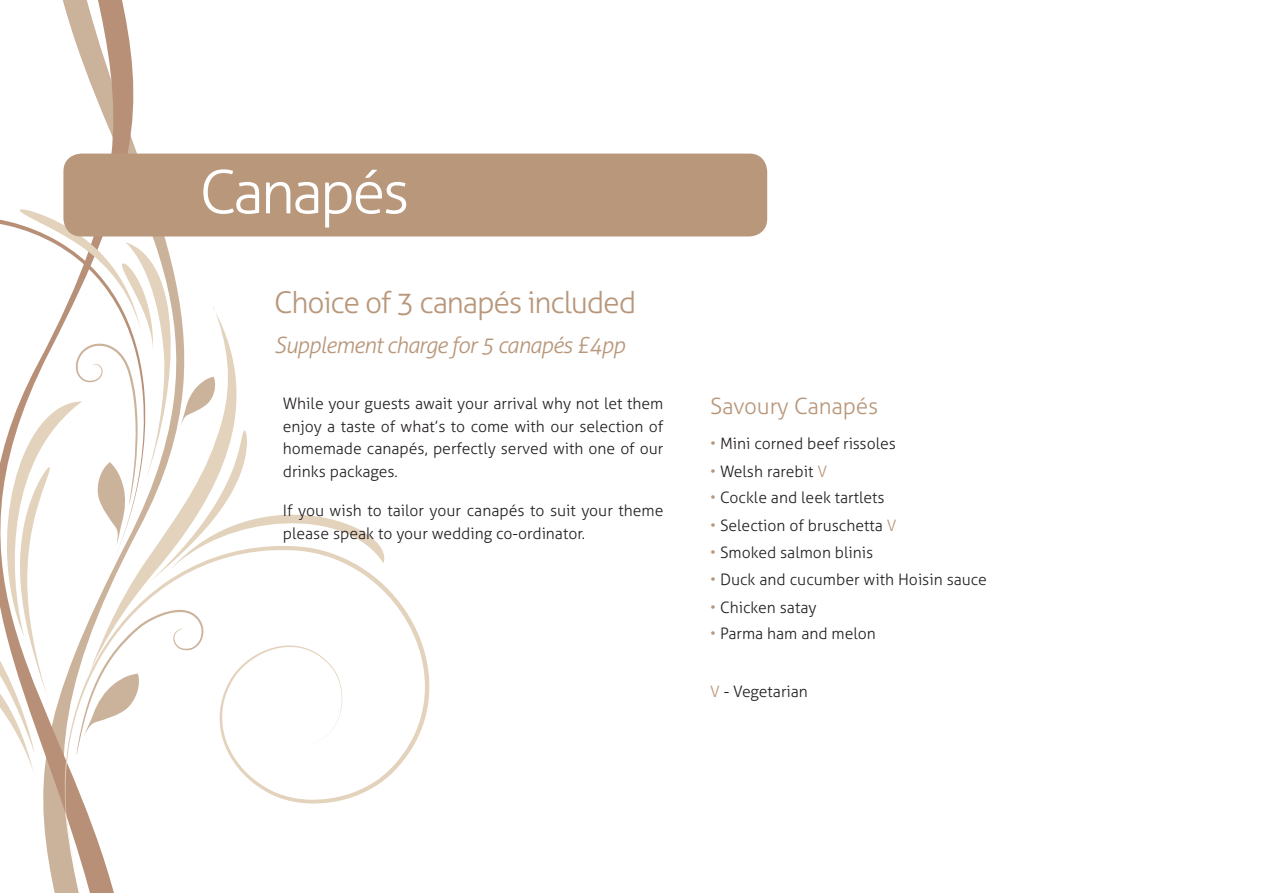
<style>
.page{position:relative;width:1263px;height:893px;background:#fff}
.page>*{position:absolute;margin:0;border:0;box-sizing:border-box;transform-origin:0 0}
.t1{font:300 60px "Aller";letter-spacing:-.05em;color:#fff}
.t2{font:300 30px "Aller";letter-spacing:-.04em;color:#b8977b}
.t3{font:italic 300 22.5px "Aller";letter-spacing:-.04em;color:#b8977b}
.t4{font:300 22.5px "Aller";letter-spacing:-.01em;color:#b8977b}
.t5{font:300 15.75px/22.5px "Aller";color:#231f20;text-align:justify}
.s1{color:#b8977b}
</style>
<div class="page">
<svg style="left:43px;top:0;width:104px;height:893px"></svg>
<svg style="left:64px;top:598px;width:366px;height:282px"></svg>
<svg style="left:0;top:209px;width:396px;height:567px"></svg>
<div style="left:63px;top:154px;width:704px;height:82px;background:#b8977b;border-radius:18px"></div>
<h1 class="t1" style="left:199px;top:156px;width:212px">Canapés</h1>
<h2 class="t2" style="left:274px;top:285px;width:363px">Choice of 3 canapés included</h2>
<h3 class="t3" style="left:274px;top:331px;width:352px">Supplement charge for 5 canapés £4pp</h3>
<p class="t5" style="left:283px;top:392px;width:382px">While your guests await your arrival why not let them enjoy a taste of what’s to come with our selection of homemade canapés, perfectly served with one of our drinks packages.</p>
<p class="t5" style="left:283px;top:499px;width:382px">If you wish to tailor your canapés to suit your theme please speak to your wedding co-ordinator.</p>
<h3 class="t4" style="left:710px;top:393px;width:170px">Savoury Canapés</h3>
<p class="t5" style="left:710px;top:432px;width:187px"><span class="s1">•</span> Mini corned beef rissoles</p>
<p class="t5" style="left:710px;top:460px;width:118px"><span class="s1">•</span> Welsh rarebit <span class="s1">V</span></p>
<p class="t5" style="left:710px;top:486px;width:176px"><span class="s1">•</span> Cockle and leek tartlets</p>
<p class="t5" style="left:710px;top:514px;width:188px"><span class="s1">•</span> Selection of bruschetta <span class="s1">V</span></p>
<p class="t5" style="left:710px;top:541px;width:165px"><span class="s1">•</span> Smoked salmon blinis</p>
<p class="t5" style="left:710px;top:568px;width:278px"><span class="s1">•</span> Duck and cucumber with Hoisin sauce</p>
<p class="t5" style="left:710px;top:596px;width:108px"><span class="s1">•</span> Chicken satay</p>
<p class="t5" style="left:710px;top:622px;width:167px"><span class="s1">•</span> Parma ham and melon</p>
<p class="t5" style="left:710px;top:680px;width:99px"><span class="s1">V</span> - Vegetarian</p>
</div>
